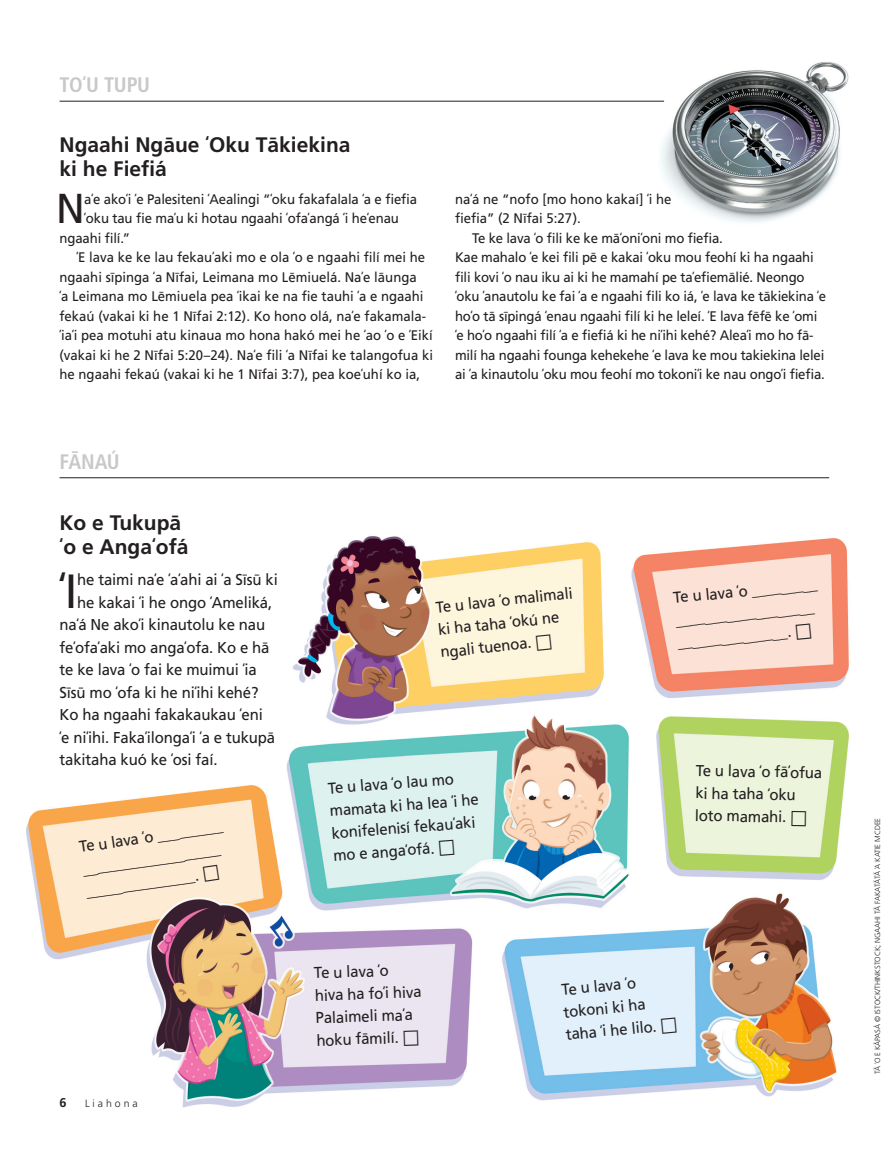
<style>
.page{position:relative;width:893px;height:1161px;background:#fff}
.page>*{position:absolute;margin:0;border:0;box-sizing:border-box;transform-origin:0 0}
.SUBARTchild_para_fir{font:48px "Frutigerlds Lat";color:#231f20;scale:.95 1}
.SUBARTyouth_para_fir{font:41.85px "Frutigerlds Lat";color:#231f20;scale:.95 1}
.SUBARTchildandyouth{font:700 21px/24px "Frutigerlds Lat";color:#231f20}
.section_title_fpm{font:700 condensed 21px "Frutigerlds Lat";letter-spacing:-.01em;color:#c7c8ca}
.SUBARTchild_para{font:15.75px/22.5px "Frutigerlds Lat";color:#231f20;scale:.95 1}
.SUBARTchild_para_fir-2{font:15.75px "Frutigerlds Lat";letter-spacing:-.01em;color:#231f20;scale:.95 1}
.SUBARTyouth_para{font:13.8px/19.5px "Frutigerlds Lat";letter-spacing:-.015em;color:#231f20;scale:.95 1}
.SUBARTyouth_para_fir-2{font:13.8px "Frutigerlds Lat";letter-spacing:-.01em;color:#231f20;scale:.95 1}
.Folio_L{font:700 12.75px "Frutigerlds Lat";color:#231f20}
.Folio_L-2{font:300 10.5px "Frutigerlds Lat";letter-spacing:.28em;color:#231f20}
.t1{font:300 7.5px "Frutigerlds Lat";letter-spacing:-.01em;color:#231f20}
.s1{font-size:18px}
</style>
<div class="page">
<img style="left:608px;top:62px;width:241px;height:161px">
<img style="left:26px;top:536px;width:823px;height:572px">
<hr style="left:60px;top:101px;width:604px;height:1px;background:#231f20">
<hr style="left:60px;top:477px;width:769px;height:1px;background:#231f20">
<svg style="left:661px;top:1017px;width:16px;height:17px"></svg>
<svg style="left:796px;top:623px;width:16px;height:16px"></svg>
<svg style="left:203px;top:865px;width:16px;height:17px"></svg>
<p class="section_title_fpm" style="left:60px;top:69px;width:92px">TOʻU TUPU</p>
<p class="SUBARTchildandyouth" style="left:60px;top:132px;width:292px">Ngaahi Ngāue ʻOku Tākiekina ki he Fiefiá</p>
<p class="SUBARTyouth_para_fir" style="left:56px;top:177px;width:32px">N</p>
<p class="SUBARTyouth_para_fir-2" style="left:84px;top:189px;width:352px">aʻe akoʻi ʻe Palesiteni ʻAealingi “ʻoku fakafalala ʻa e fiefia</p>
<p class="SUBARTyouth_para_fir-2" style="left:84px;top:208px;width:333px">ʻoku tau fie maʻu ki hotau ngaahi ʻofaʻangá ʻi heʻenau</p>
<p class="SUBARTyouth_para_fir-2" style="left:60px;top:228px;width:76px">ngaahi filí.”</p>
<p class="SUBARTyouth_para" style="left:60px;top:248px;width:395px;text-indent:17px">ʻE lava ke ke lau fekauʻaki mo e ola ʻo e ngaahi filí mei he ngaahi sīpinga ʻa Nīfai, Leimana mo Lēmiuelá. Naʻe lāunga<br>ʻa Leimana mo Lēmiuela pea ʻikai ke na fie tauhi ʻa e ngaahi fekaú (vakai ki he 1 Nīfai 2:12). Ko hono olá, naʻe fakamala-ʻiaʻi pea motuhi atu kinaua mo hona hakó mei he ʻao ʻo e ʻEikí (vakai ki he 2 Nīfai 5:20–24). Naʻe fili ʻa Nīfai ke talangofua ki he ngaahi fekaú (vakai ki he 1 Nīfai 3:7), pea koeʻuhí ko ia,</p>
<p class="SUBARTyouth_para" style="left:455px;top:189px;width:229px">naʻá ne “nofo [mo hono kakaí] ʻi he fiefia” (2 Nīfai 5:27).</p>
<p class="SUBARTyouth_para" style="left:455px;top:228px;width:392px;text-indent:17px">Te ke lava ʻo fili ke ke māʻoniʻoni mo fiefia.<br>Kae mahalo ʻe kei fili pē e kakai ʻoku mou feohí ki ha ngaahi fili kovi ʻo nau iku ai ki he mamahí pe taʻefiemālié. Neongo ʻoku ʻanautolu ke fai ʻa e ngaahi fili ko iá, ʻe lava ke tākiekina ʻe hoʻo tā sīpingá ʻenau ngaahi filí ki he leleí. ʻE lava fēfē ke ʻomi ʻe hoʻo ngaahi filí ʻa e fiefiá ki he niʻihi kehé? Aleaʻi mo ho fā&shy;milí ha ngaahi founga kehekehe ʻe lava ke mou takiekina lelei ai ʻa kinautolu ʻoku mou feohí mo tokoniʻi ke nau ongoʻi fiefia.</p>
<p class="section_title_fpm" style="left:60px;top:445px;width:62px">FĀNAÚ</p>
<p class="SUBARTchildandyouth" style="left:60px;top:510px;width:131px">Ko e Tukupā ʻo e Angaʻofá</p>
<p class="SUBARTchild_para_fir" style="left:60px;top:554px;width:21px">ʻI</p>
<p class="SUBARTchild_para_fir-2" style="left:77px;top:568px;width:213px">he taimi naʻe ʻaʻahi ai ʻa Sīsū ki</p>
<p class="SUBARTchild_para_fir-2" style="left:77px;top:590px;width:207px">he kakai ʻi he ongo ʻAmeliká,</p>
<p class="SUBARTchild_para_fir-2" style="left:60px;top:613px;width:218px">naʻá Ne akoʻi kinautolu ke nau</p>
<p class="SUBARTchild_para_fir-2" style="left:60px;top:635px;width:223px">feʻofaʻaki mo angaʻofa. Ko e hā</p>
<p class="SUBARTchild_para_fir-2" style="left:60px;top:658px;width:209px">te ke lava ʻo fai ke muimui ʻia</p>
<p class="SUBARTchild_para_fir-2" style="left:60px;top:680px;width:211px">Sīsū mo ʻofa ki he niʻihi kehé?</p>
<p class="SUBARTchild_para_fir-2" style="left:60px;top:703px;width:215px">Ko ha ngaahi fakakaukau ʻeni</p>
<p class="SUBARTchild_para_fir-2" style="left:60px;top:725px;width:228px">ʻe niʻihi. Fakaʻilongaʻi ʻa e tukupā</p>
<p class="SUBARTchild_para_fir-2" style="left:60px;top:748px;width:168px">takitaha kuó ke ʻosi faí.</p>
<p class="SUBARTchild_para" style="left:77px;top:836px;width:154px;rotate:-9deg">Te u lava ʻo _________ ___________________ _______________.</p>
<p class="Folio_L" style="left:60px;top:1092px;width:9px">6</p>
<p class="Folio_L-2" style="left:85px;top:1095px;width:54px">Liahona</p>
<p class="SUBARTchild_para" style="left:435px;top:596px;width:146px;rotate:-6deg">Te u lava ʻo malimali ki ha taha ʻokú ne ngali tuenoa. <span class="s1">□</span></p>
<p class="SUBARTchild_para" style="left:672px;top:587px;width:154px;rotate:-6deg">Te u lava ʻo _________ ___________________ _______________.</p>
<p class="SUBARTchild_para" style="left:327px;top:776px;width:159px;rotate:-4deg">Te u lava ʻo lau mo mamata ki ha lea ʻi he konifelenisí fekauʻaki mo e angaʻofá. <span class="s1">□</span></p>
<p class="SUBARTchild_para" style="left:314px;top:961px;width:114px;rotate:-2deg">Te u lava ʻo hiva ha foʻi hiva<br>Palaimeli maʻa hoku fāmilí. <span class="s1">□</span></p>
<p class="SUBARTchild_para" style="left:696px;top:759px;width:134px;rotate:1deg">Te u lava ʻo fāʻofua ki ha taha ʻoku loto mamahi. <span class="s1">□</span></p>
<p class="SUBARTchild_para" style="left:560px;top:979px;width:97px;rotate:-6deg">Te u lava ʻo tokoni ki ha taha ʻi he lilo.</p>
<p class="t1" style="left:872px;top:1074px;width:258px;rotate:-90deg">TĀ ʻO E KĀPASÁ © ISTOCK/THINKSTOCK; NGAAHI TĀ FAKATĀTĀ ʻA KATIE MCDEE</p>
</div>
